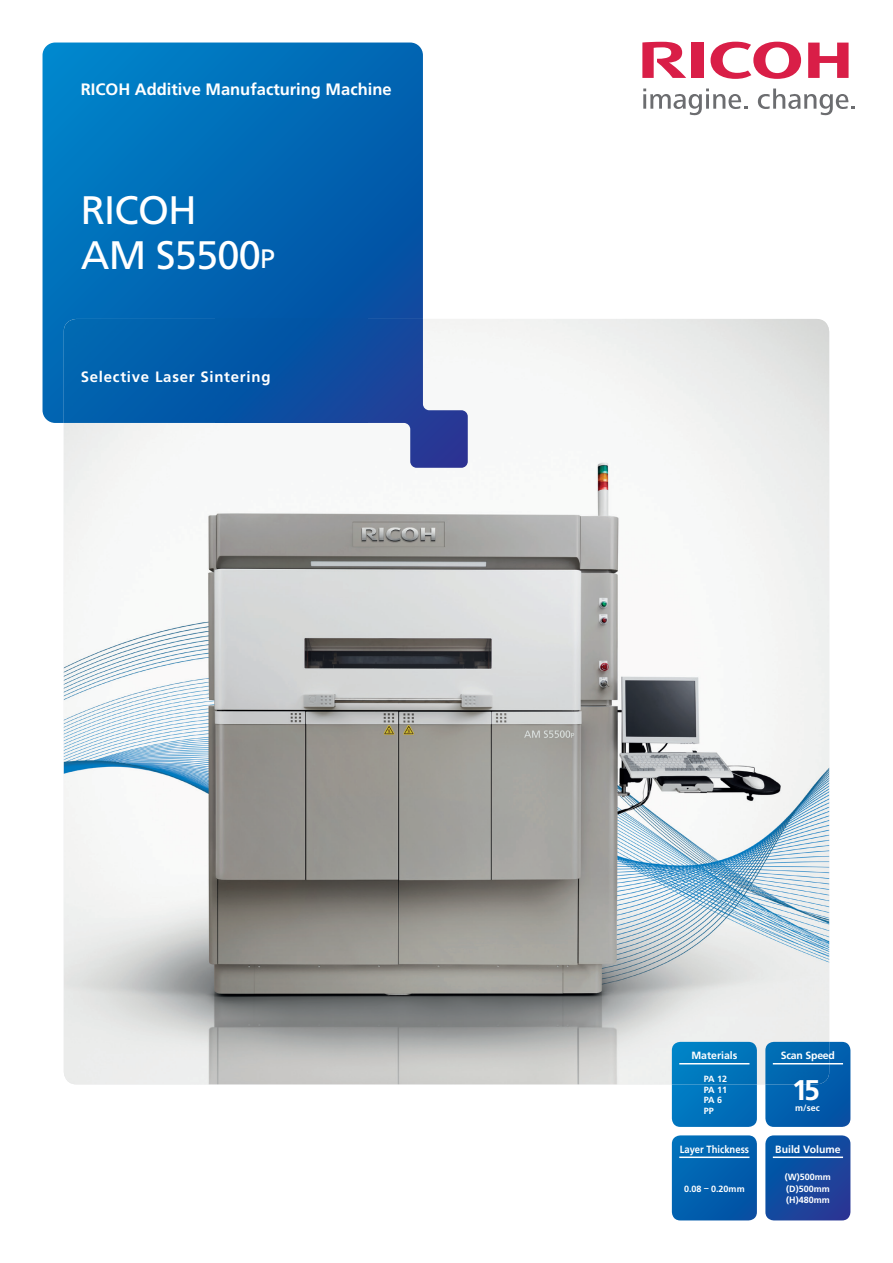
<style>
.page{position:relative;width:893px;height:1263px;background:#fff}
.page>*{position:absolute;margin:0;border:0;box-sizing:border-box;transform-origin:0 0}
.t1{font:39.75px/45px "Frutiger";letter-spacing:-.02em;color:#fff}
.t2{font:700 28.5px "Frutiger";color:#fff}
.t3{font:700 16.5px "Frutiger";color:#fff}
.t4{font:700 15px "Frutiger";letter-spacing:.05em;color:#fff}
.t5{font:700 10.5px "Frutiger";color:#fff}
.t6{font:700 10.5px "Frutiger";color:#fff;scale:.9 1}
.t7{font:700 10.5px "Frutiger";letter-spacing:-.02em;color:#fff}
.t8{font:700 9px/11.2px "Frutiger";color:#fff}
.t9{font:700 9px/10.5px "Frutiger";letter-spacing:-.035em;color:#fff}
.s1{font-size:26.7px}
</style>
<div class="page">
<img style="left:64px;top:319px;width:765px;height:765px">
<svg style="left:711px;top:42px;width:90px;height:37px"></svg>
<svg style="left:808px;top:43px;width:40px;height:35px"></svg>
<div style="left:692px;top:43px;width:12px;height:35px;background:#d91e47"></div>
<svg style="left:642px;top:42px;width:44px;height:36px"></svg>
<svg style="left:643px;top:89px;width:105px;height:27px"></svg>
<svg style="left:758px;top:89px;width:97px;height:27px"></svg>
<svg style="left:43px;top:43px;width:380px;height:380px;background:#0169b6"></svg>
<img style="left:64px;top:319px;width:303px;height:104px">
<img style="left:367px;top:319px;width:101px;height:149px">
<svg style="left:765px;top:1042px;width:85px;height:85px;background:#065fad"></svg>
<img style="left:765px;top:1042px;width:64px;height:42px">
<svg style="left:672px;top:1084px;width:85px;height:43px;background:#0473bc"></svg>
<img style="left:672px;top:1042px;width:85px;height:42px">
<svg style="left:672px;top:1135px;width:178px;height:85px;background:#185fac"></svg>
<hr style="left:773px;top:1156px;width:70px;height:2px;background:#fff">
<hr style="left:679px;top:1063px;width:70px;height:1px;background:#fff">
<hr style="left:773px;top:1063px;width:70px;height:1px;background:#fff">
<hr style="left:679px;top:1156px;width:70px;height:2px;background:#fff">
<h3 class="t3" style="left:81px;top:79px;width:312px">RICOH Additive Manufacturing Machine</h3>
<h1 class="t1" style="left:81px;top:187px;width:196px">RICOH<br>AM S5500<span class="s1">P</span></h1>
<h3 class="t4" style="left:81px;top:368px;width:191px">Selective Laser Sintering</h3>
<p class="t5" style="left:691px;top:1049px;width:48px">Materials</p>
<p class="t9" style="left:704px;top:1074px;width:25px">PA 12<br>PA 11<br>PA 6<br>PP</p>
<p class="t6" style="left:680px;top:1143px;width:79px">Layer Thickness</p>
<p class="t8" style="left:684px;top:1183px;width:62px">0.08 – 0.20mm</p>
<p class="t7" style="left:781px;top:1049px;width:56px">Scan Speed</p>
<h2 class="t2" style="left:792px;top:1073px;width:30px">15</h2>
<p class="t8" style="left:795px;top:1102px;width:26px">m/sec</p>
<p class="t5" style="left:775px;top:1143px;width:67px">Build Volume</p>
<p class="t8" style="left:785px;top:1171px;width:48px">(W)500mm (D)500mm (H)480mm</p>
</div>
